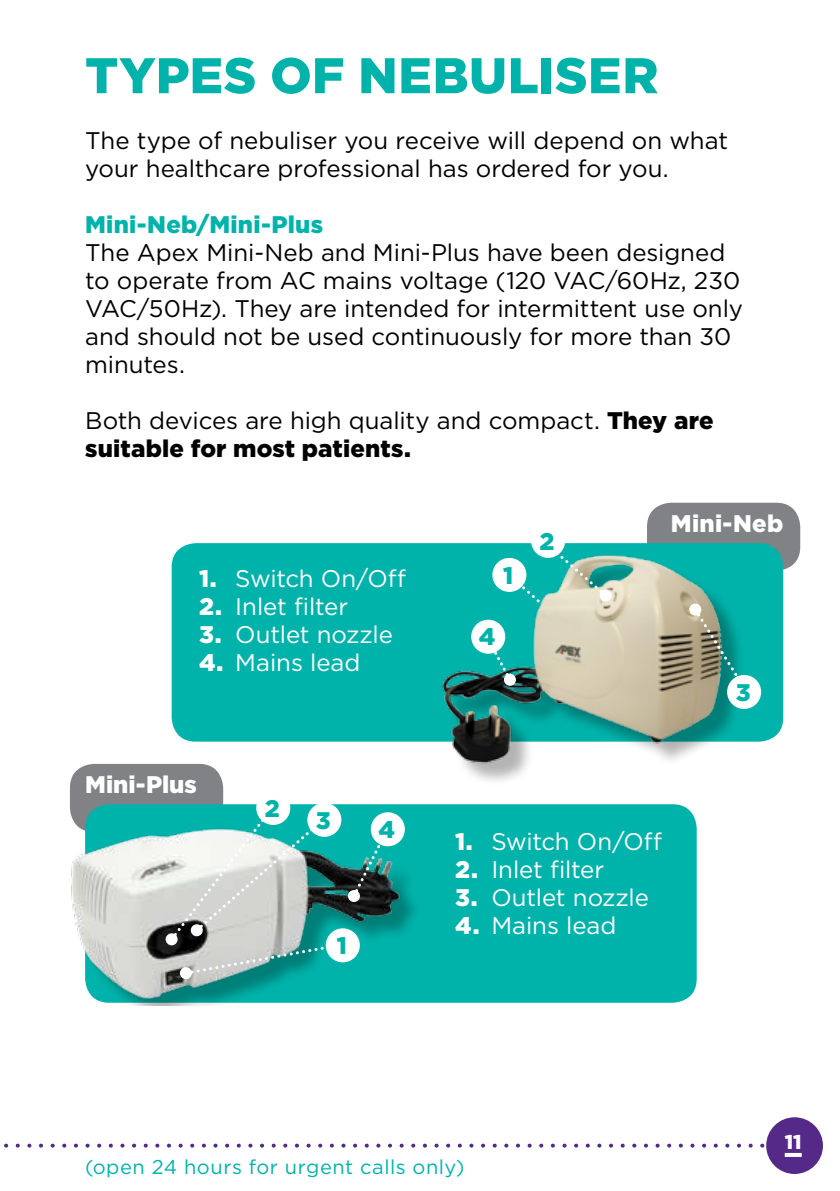
<style>
.page{position:relative;width:840px;height:1191px;background:#fff}
.page>*{position:absolute;margin:0;border:0;box-sizing:border-box;transform-origin:0 0}
.t1{font:900 50px "Gotham";letter-spacing:.015em;color:#00b3aa}
.t2{font:24px/28px "Gotham";color:#000}
.t3{font:24px "Gotham";color:#fff}
.t4{font:900 24px "Gotham";letter-spacing:.01em;color:#00b3aa}
.t5{font:900 24px "Gotham";letter-spacing:.005em;color:#fff}
.t6{font:20px "Gotham";letter-spacing:.03em;color:#00b3aa}
.t7{font:900 20px "Gotham";color:#fff}
.s1{font-weight:900}
</style>
<div class="page">
<div style="left:70px;top:764px;width:153px;height:68px;background:#808285;border-radius:24px"></div>
<div style="left:646px;top:503px;width:153px;height:68px;background:#808285;border-radius:24px"></div>
<div style="left:85px;top:804px;width:611px;height:198px;background:#00b3aa;border-radius:24px"></div>
<img style="left:71px;top:822px;width:373px;height:183px">
<div style="left:180px;top:967px;width:12px;height:12px;background:#fff;border-radius:50%"></div>
<svg style="left:352px;top:841px;width:31px;height:56px"></svg>
<div style="left:348px;top:890px;width:12px;height:12px;background:#fff;border-radius:50%"></div>
<svg style="left:165px;top:933px;width:12px;height:12px"></svg>
<svg style="left:171px;top:808px;width:160px;height:167px"></svg>
<div style="left:191px;top:924px;width:12px;height:12px;background:#fff;border-radius:50%"></div>
<div style="left:256px;top:791px;width:34px;height:34px;background:#fff;border-radius:50%"></div>
<div style="left:307px;top:803px;width:34px;height:34px;background:#fff;border-radius:50%"></div>
<div style="left:370px;top:812px;width:34px;height:34px;background:#fff;border-radius:50%"></div>
<div style="left:171px;top:543px;width:611px;height:198px;background:#00b3aa;border-radius:24px"></div>
<img style="left:434px;top:525px;width:304px;height:256px">
<svg style="left:694px;top:608px;width:45px;height:71px;background:#5a917f"></svg>
<div style="left:689px;top:603px;width:12px;height:12px;background:#fff;border-radius:50%"></div>
<svg style="left:490px;top:647px;width:21px;height:34px"></svg>
<div style="left:503px;top:674px;width:12px;height:12px;background:#fff;border-radius:50%"></div>
<svg style="left:508px;top:548px;width:98px;height:63px"></svg>
<div style="left:599px;top:589px;width:12px;height:12px;background:#fff;border-radius:50%"></div>
<div style="left:492px;top:558px;width:34px;height:34px;background:#fff;border-radius:50%"></div>
<div style="left:531px;top:524px;width:34px;height:34px;background:#fff;border-radius:50%"></div>
<div style="left:726px;top:675px;width:34px;height:34px;background:#fff;border-radius:50%"></div>
<div style="left:471px;top:619px;width:34px;height:35px;background:#fff;border-radius:50%"></div>
<div style="left:325px;top:928px;width:34px;height:34px;background:#fff;border-radius:50%"></div>
<svg style="left:4px;top:1143px;width:761px;height:4px"></svg>
<div style="left:765px;top:1117px;width:57px;height:57px;background:#552988;border-radius:50%"></div>
<svg style="left:784px;top:1152px;width:17px;height:4px"></svg>
<h1 class="t1" style="left:85px;top:47px;width:70px">Type</h1>
<h1 class="t1" style="left:223px;top:47px;width:399px">s of nebuliser</h1>
<p class="t2" style="left:85px;top:126px;width:644px">The type of nebuliser you receive will depend on what your healthcare professional has ordered for you.</p>
<p class="t4" style="left:85px;top:211px;width:239px">Mini-Neb/Mini-Plus</p>
<p class="t2" style="left:85px;top:238px;width:659px">The Apex Mini-Neb and Mini-Plus have been designed to operate from AC mains voltage (120 VAC/60Hz, 230<br>VAC/50Hz). They are intended for intermittent use only and should not be used continuously for more than 30 minutes.</p>
<p class="t2" style="left:85px;top:406px;width:629px">Both devices are high quality and compact. <span class="s1">They are suitable for most patients.</span></p>
<p class="t3" style="left:199px;top:565px;width:208px"><span class="s1">1.</span> Switch On/Off</p>
<p class="t3" style="left:199px;top:593px;width:150px"><span class="s1">2.</span> I nlet filter</p>
<p class="t3" style="left:199px;top:621px;width:195px"><span class="s1">3.</span> Outlet nozzle</p>
<p class="t3" style="left:199px;top:649px;width:163px"><span class="s1">4.</span> Mains lead</p>
<p class="t5" style="left:85px;top:770px;width:113px">Mini-Plus</p>
<p class="t4" style="left:264px;top:794px;width:16px">2</p>
<p class="t4" style="left:316px;top:806px;width:16px">3</p>
<p class="t4" style="left:378px;top:815px;width:18px">4</p>
<p class="t4" style="left:336px;top:931px;width:12px">1</p>
<p class="t4" style="left:503px;top:561px;width:12px">1</p>
<p class="t4" style="left:478px;top:623px;width:18px">4</p>
<p class="t4" style="left:539px;top:527px;width:16px">2</p>
<p class="t5" style="left:670px;top:509px;width:114px">Mini-Neb</p>
<p class="t4" style="left:735px;top:678px;width:16px">3</p>
<p class="t3" style="left:455px;top:828px;width:208px"><span class="s1">1.</span> Switch On/Off</p>
<p class="t3" style="left:455px;top:856px;width:150px"><span class="s1">2.</span> I nlet filter</p>
<p class="t3" style="left:455px;top:884px;width:195px"><span class="s1">3.</span> Outlet nozzle</p>
<p class="t3" style="left:455px;top:912px;width:163px"><span class="s1">4.</span> Mains lead</p>
<p class="t6" style="left:85px;top:1155px;width:380px">(open 24 hours for urgent calls only)</p>
<p class="t7" style="left:784px;top:1130px;width:19px">11</p>
</div>
